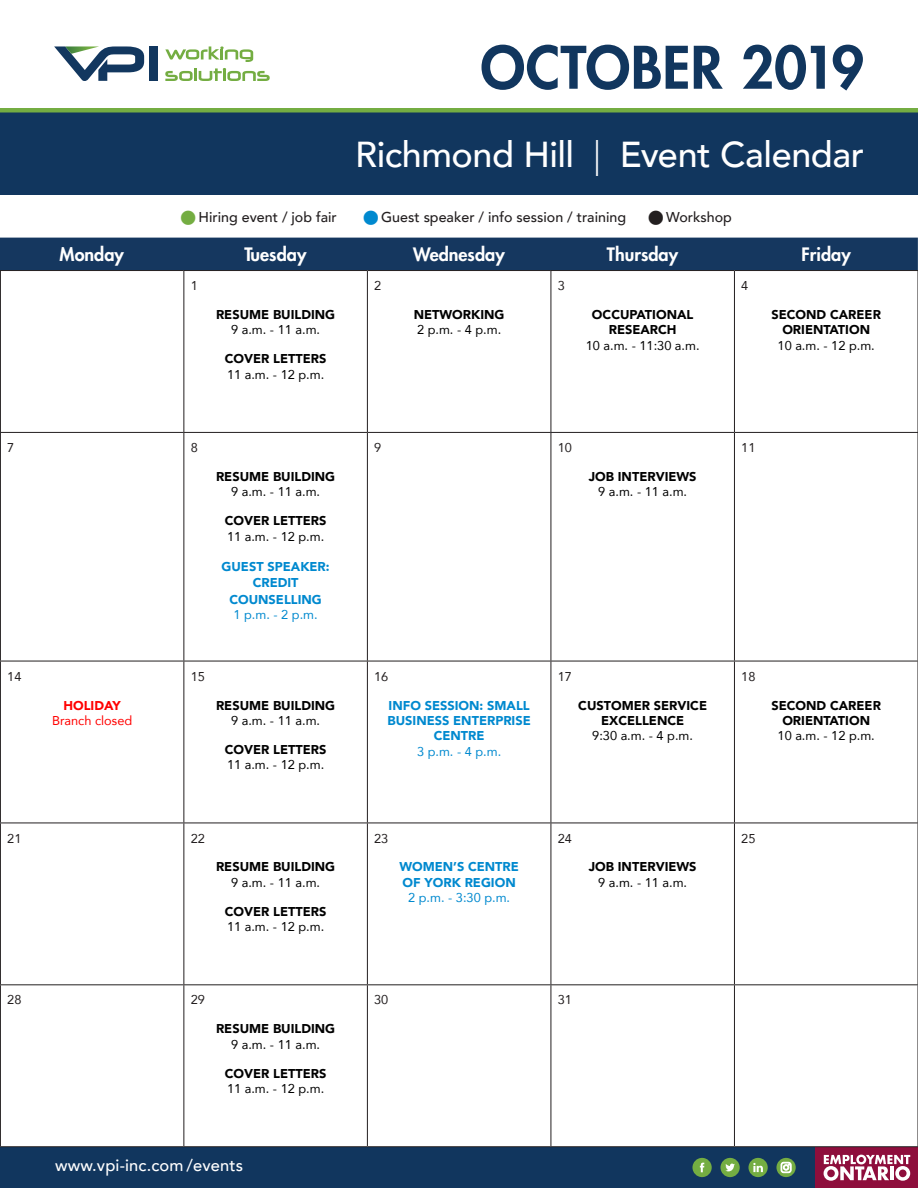
<style>
.page{position:relative;width:918px;height:1188px;background:#fff}
.page>*{position:absolute;margin:0;border:0;box-sizing:border-box;transform-origin:0 0}
.t1{font:800 57px "Futura Std";letter-spacing:.005em;color:#11365e}
.Headline{font:500 36px "Avenir";letter-spacing:-.015em;color:#fff}
.t2{font:800 18px "Futura Std";color:#fff}
.t3{font:500 16.5px "Avenir";letter-spacing:.01em;color:#fff}
.t4{font:500 14.25px "Avenir";color:#231f20}
.t5{font:900 12.75px/15.3px "Avenir";color:#000;text-align:center}
.t6{font:12.75px/15.3px "Avenir";color:#000}
.t7{font:900 12.75px/15.3px "Avenir";color:#0089cf;text-align:center}
.t8{font:12.75px "Avenir";color:#231f20}
.t9{font:12.75px/15.3px "Avenir";color:#f00;text-align:center}
.t10{font:12.75px "Avenir";color:#0089cf}
.s1{font-weight:300}
.s2{color:#74ad42}
.s3{color:#0089cf}
.s4{font-weight:400}
.s5{font-weight:900}
</style>
<div class="page">
<div style="left:0;top:1147px;width:918px;height:41px;background:#11365e"></div>
<svg style="left:692px;top:1158px;width:20px;height:19px"></svg>
<svg style="left:720px;top:1158px;width:20px;height:19px"></svg>
<svg style="left:748px;top:1158px;width:20px;height:19px"></svg>
<svg style="left:776px;top:1158px;width:20px;height:19px"></svg>
<svg style="left:781px;top:1162px;width:10px;height:11px"></svg>
<div style="left:816px;top:1147px;width:102px;height:41px;background:#8e0e3c"></div>
<svg style="left:824px;top:1155px;width:86px;height:26px"></svg>
<div style="left:0;top:112px;width:918px;height:83px;background:#11365e"></div>
<hr style="left:0;top:108px;width:918px;height:4px;background:#74ad42">
<div style="left:149px;top:46px;width:9px;height:35px;background:#12375f"></div>
<svg style="left:165px;top:68px;width:105px;height:13px"></svg>
<svg style="left:165px;top:46px;width:88px;height:16px"></svg>
<svg style="left:54px;top:46px;width:90px;height:35px"></svg>
<div style="left:0;top:238px;width:918px;height:32px;background:#15375f"></div>
<hr style="left:0;top:270px;width:184px;height:1px;background:#231f20">
<hr style="left:184px;top:270px;width:183px;height:1px;background:#231f20">
<hr style="left:367px;top:270px;width:184px;height:1px;background:#231f20">
<hr style="left:551px;top:270px;width:183px;height:1px;background:#231f20">
<hr style="left:734px;top:270px;width:184px;height:1px;background:#231f20">
<hr style="left:0;top:432px;width:184px;height:1px;background:#231f20">
<hr style="left:184px;top:432px;width:183px;height:1px;background:#231f20">
<hr style="left:367px;top:432px;width:184px;height:1px;background:#231f20">
<hr style="left:551px;top:432px;width:183px;height:1px;background:#231f20">
<hr style="left:734px;top:432px;width:184px;height:1px;background:#231f20">
<hr style="left:0;top:661px;width:184px;height:1px;background:#231f20">
<hr style="left:184px;top:661px;width:183px;height:1px;background:#231f20">
<hr style="left:367px;top:661px;width:184px;height:1px;background:#231f20">
<hr style="left:551px;top:661px;width:183px;height:1px;background:#231f20">
<hr style="left:734px;top:661px;width:184px;height:1px;background:#231f20">
<hr style="left:0;top:823px;width:184px;height:1px;background:#231f20">
<hr style="left:184px;top:823px;width:183px;height:1px;background:#231f20">
<hr style="left:367px;top:823px;width:184px;height:1px;background:#231f20">
<hr style="left:551px;top:823px;width:183px;height:1px;background:#231f20">
<hr style="left:734px;top:823px;width:184px;height:1px;background:#231f20">
<hr style="left:0;top:984px;width:184px;height:1px;background:#231f20">
<hr style="left:184px;top:984px;width:183px;height:1px;background:#231f20">
<hr style="left:367px;top:984px;width:184px;height:1px;background:#231f20">
<hr style="left:551px;top:984px;width:183px;height:1px;background:#231f20">
<hr style="left:734px;top:984px;width:184px;height:1px;background:#231f20">
<hr style="left:0;top:1146px;width:184px;height:1px;background:#231f20">
<hr style="left:184px;top:1146px;width:183px;height:1px;background:#231f20">
<hr style="left:367px;top:1146px;width:184px;height:1px;background:#231f20">
<hr style="left:551px;top:1146px;width:183px;height:1px;background:#231f20">
<hr style="left:734px;top:1146px;width:184px;height:1px;background:#231f20">
<hr style="left:0;top:271px;width:1px;height:161px;background:#231f20">
<hr style="left:0;top:433px;width:1px;height:228px;background:#231f20">
<hr style="left:0;top:661px;width:1px;height:162px;background:#231f20">
<hr style="left:0;top:823px;width:1px;height:161px;background:#231f20">
<hr style="left:0;top:985px;width:1px;height:161px;background:#231f20">
<hr style="left:183px;top:271px;width:1px;height:161px;background:#231f20">
<hr style="left:367px;top:271px;width:1px;height:161px;background:#231f20">
<hr style="left:551px;top:271px;width:1px;height:161px;background:#231f20">
<hr style="left:734px;top:271px;width:1px;height:161px;background:#231f20">
<hr style="left:917px;top:271px;width:1px;height:161px;background:#231f20">
<hr style="left:183px;top:433px;width:1px;height:228px;background:#231f20">
<hr style="left:367px;top:433px;width:1px;height:228px;background:#231f20">
<hr style="left:551px;top:433px;width:1px;height:228px;background:#231f20">
<hr style="left:734px;top:433px;width:1px;height:228px;background:#231f20">
<hr style="left:917px;top:433px;width:1px;height:228px;background:#231f20">
<hr style="left:183px;top:661px;width:1px;height:162px;background:#231f20">
<hr style="left:367px;top:661px;width:1px;height:162px;background:#231f20">
<hr style="left:551px;top:661px;width:1px;height:162px;background:#231f20">
<hr style="left:734px;top:661px;width:1px;height:162px;background:#231f20">
<hr style="left:917px;top:661px;width:1px;height:162px;background:#231f20">
<hr style="left:183px;top:823px;width:1px;height:161px;background:#231f20">
<hr style="left:367px;top:823px;width:1px;height:161px;background:#231f20">
<hr style="left:551px;top:823px;width:1px;height:161px;background:#231f20">
<hr style="left:734px;top:823px;width:1px;height:161px;background:#231f20">
<hr style="left:917px;top:823px;width:1px;height:161px;background:#231f20">
<hr style="left:183px;top:985px;width:1px;height:161px;background:#231f20">
<hr style="left:367px;top:985px;width:1px;height:161px;background:#231f20">
<hr style="left:551px;top:985px;width:1px;height:161px;background:#231f20">
<hr style="left:734px;top:985px;width:1px;height:161px;background:#231f20">
<hr style="left:917px;top:985px;width:1px;height:161px;background:#231f20">
<p class="t1" style="left:480px;top:32px;width:385px">OCTOBER 2019</p>
<p class="Headline" style="left:355px;top:123px;width:510px">Richmond Hill <span class="s1">|</span> Event Calendar</p>
<p class="t4" style="left:181px;top:205px;width:157px"><span class="s2">■</span> Hiring event / job fair</p>
<p class="t4" style="left:364px;top:205px;width:264px"><span class="s3">■</span> Guest speaker / info session / training</p>
<p class="t4" style="left:649px;top:205px;width:85px">■ Workshop</p>
<p class="t2" style="left:60px;top:243px;width:66px">Monday</p>
<p class="t2" style="left:244px;top:243px;width:64px">Tuesday</p>
<p class="t2" style="left:413px;top:243px;width:93px">Wednesday</p>
<p class="t2" style="left:607px;top:243px;width:73px">Thursday</p>
<p class="t2" style="left:802px;top:243px;width:51px">Friday</p>
<p class="t8" style="left:191px;top:275px;width:9px">1</p>
<p class="t5" style="left:216px;top:307px;width:121px">RESUME BUILDING<br><span class="s4">9 a.m. - 11 a.m.</span></p>
<p class="t6" style="left:225px;top:351px;width:103px"><span class="s5">COVER LETTERS<br></span>11 a.m. - 12 p.m.</p>
<p class="t8" style="left:374px;top:275px;width:9px">2</p>
<p class="t8" style="left:558px;top:275px;width:9px">3</p>
<p class="t8" style="left:741px;top:275px;width:9px">4</p>
<p class="t6" style="left:414px;top:307px;width:92px"><span class="s5">NETWORKING<br></span>2 p.m. - 4 p.m.</p>
<p class="t5" style="left:586px;top:307px;width:115px">OCCUPATIONAL<br>RESEARCH<br><span class="s4">10 a.m. - 11:30 a.m.</span></p>
<p class="t5" style="left:771px;top:307px;width:111px">SECOND CAREER<br>ORIENTATION<br><span class="s4">10 a.m. - 12 p.m.</span></p>
<p class="t8" style="left:7px;top:437px;width:9px">7</p>
<p class="t8" style="left:191px;top:437px;width:9px">8</p>
<p class="t8" style="left:374px;top:437px;width:9px">9</p>
<p class="t8" style="left:558px;top:437px;width:16px">10</p>
<p class="t8" style="left:741px;top:437px;width:16px">11</p>
<p class="t5" style="left:216px;top:469px;width:121px">RESUME BUILDING<br><span class="s4">9 a.m. - 11 a.m.</span></p>
<p class="t6" style="left:225px;top:513px;width:103px"><span class="s5">COVER LETTERS<br></span>11 a.m. - 12 p.m.</p>
<p class="t7" style="left:222px;top:558px;width:110px;line-height:16.5px">GUEST SPEAKER:<br>CREDIT<br>COUNSELLING</p>
<p class="t10" style="left:234px;top:604px;width:86px">1 p.m. - 2 p.m.</p>
<p class="t5" style="left:589px;top:469px;width:109px">JOB INTERVIEWS<br><span class="s4">9 a.m. - 11 a.m.</span></p>
<p class="t8" style="left:7px;top:666px;width:16px">14</p>
<p class="t8" style="left:191px;top:666px;width:16px">15</p>
<p class="t8" style="left:374px;top:666px;width:16px">16</p>
<p class="t8" style="left:558px;top:666px;width:16px">17</p>
<p class="t8" style="left:741px;top:666px;width:16px">18</p>
<p class="t9" style="left:52px;top:697px;width:82px"><span class="s5">HOLIDAY<br></span>Branch closed</p>
<p class="t5" style="left:216px;top:697px;width:121px">RESUME BUILDING<br><span class="s4">9 a.m. - 11 a.m.</span></p>
<p class="t6" style="left:225px;top:741px;width:103px"><span class="s5">COVER LETTERS<br></span>11 a.m. - 12 p.m.</p>
<p class="t7" style="left:388px;top:697px;width:145px">INFO SESSION: SMALL<br>BUSINESS ENTERPRISE<br>CENTRE<br><span class="s4">3 p.m. - 4 p.m.</span></p>
<p class="t5" style="left:578px;top:697px;width:130px">CUSTOMER SERVICE<br>EXCELLENCE<br><span class="s4">9:30 a.m. - 4 p.m.</span></p>
<p class="t5" style="left:771px;top:697px;width:111px">SECOND CAREER<br>ORIENTATION<br><span class="s4">10 a.m. - 12 p.m.</span></p>
<p class="t8" style="left:7px;top:828px;width:16px">21</p>
<p class="t8" style="left:191px;top:828px;width:16px">22</p>
<p class="t8" style="left:374px;top:828px;width:16px">23</p>
<p class="t8" style="left:558px;top:828px;width:16px">24</p>
<p class="t8" style="left:741px;top:828px;width:16px">25</p>
<p class="t5" style="left:216px;top:859px;width:121px">RESUME BUILDING<br><span class="s4">9 a.m. - 11 a.m.</span></p>
<p class="t6" style="left:225px;top:903px;width:103px"><span class="s5">COVER LETTERS<br></span>11 a.m. - 12 p.m.</p>
<p class="t7" style="left:399px;top:859px;width:121px">WOMEN’S CENTRE<br>OF YORK REGION<br><span class="s4">2 p.m. - 3:30 p.m.</span></p>
<p class="t5" style="left:589px;top:859px;width:109px">JOB INTERVIEWS<br><span class="s4">9 a.m. - 11 a.m.</span></p>
<p class="t8" style="left:7px;top:990px;width:16px">28</p>
<p class="t8" style="left:191px;top:990px;width:16px">29</p>
<p class="t8" style="left:374px;top:990px;width:16px">30</p>
<p class="t8" style="left:558px;top:990px;width:16px">31</p>
<p class="t5" style="left:216px;top:1021px;width:121px">RESUME BUILDING<br><span class="s4">9 a.m. - 11 a.m.</span></p>
<p class="t6" style="left:225px;top:1065px;width:103px"><span class="s5">COVER LETTERS<br></span>11 a.m. - 12 p.m.</p>
<p class="t3" style="left:55px;top:1151px;width:189px">www.vpi-inc.com /events</p>
</div>
